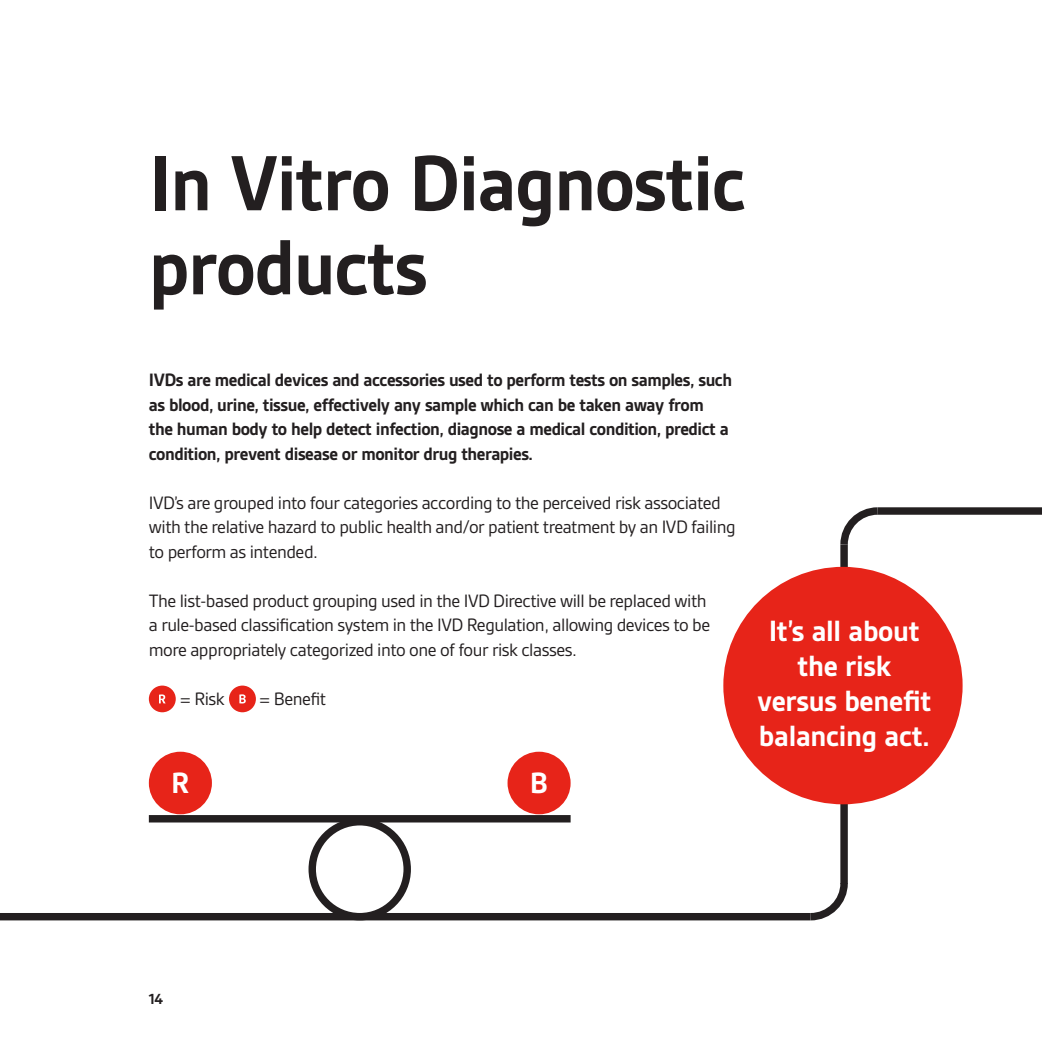
<style>
.page{position:relative;width:1042px;height:1042px;background:#fff}
.page>*{position:absolute;margin:0;border:0;box-sizing:border-box;transform-origin:0 0}
.t1{font:700 84px/84px "Gesta";letter-spacing:-.015em;color:#231f20}
.Copy{font:700 31.5px/35px "Gesta";letter-spacing:-.01em;color:#fff;text-align:center}
.Copy-2{font:19.25px/24.5px "Gesta";letter-spacing:-.025em;color:#231f20}
.Copy-3{font:700 19.25px/24.5px "Gesta";letter-spacing:-.025em;color:#231f20}
.Copy-4{font:700 15.75px "Gesta";color:#231f20}
</style>
<div class="page">
<div style="left:877px;top:507px;width:165px;height:8px;background:#231f20"></div>
<div style="left:840px;top:544px;width:8px;height:340px;background:#231f20"></div>
<div style="left:723px;top:567px;width:239px;height:237px;background:#e72419;border-radius:50%"></div>
<div style="left:0;top:913px;width:810px;height:7px;background:#231f20"></div>
<svg style="left:803px;top:876px;width:45px;height:45px"></svg>
<div style="left:308px;top:818px;width:103px;height:102px;border:7px solid #231f20;border-radius:50%"></div>
<svg style="left:840px;top:507px;width:45px;height:45px"></svg>
<div style="left:149px;top:815px;width:421px;height:7px;background:#231f20"></div>
<div style="left:507px;top:752px;width:63px;height:62px;background:#e72419;border-radius:50%"></div>
<div style="left:149px;top:752px;width:63px;height:62px;background:#e72419;border-radius:50%"></div>
<div style="left:149px;top:685px;width:27px;height:27px;background:#e72419;border-radius:50%"></div>
<svg style="left:159px;top:694px;width:7px;height:9px"></svg>
<div style="left:229px;top:685px;width:27px;height:27px;background:#e72419;border-radius:50%"></div>
<svg style="left:239px;top:694px;width:7px;height:9px"></svg>
<p class="t1" style="left:149px;top:141px;width:598px">In Vitro Diagnostic products</p>
<p class="Copy-3" style="left:149px;top:368px;width:585px">IVDs are medical devices and accessories used to perform tests on samples, such as blood, urine, tissue, effectively any sample which can be taken away from the human body to help detect infection, diagnose a medical condition, predict a condition, prevent disease or monitor drug therapies.</p>
<p class="Copy-2" style="left:149px;top:490px;width:588px">IVD’s are grouped into four categories according to the perceived risk associated with the relative hazard to public health and/or patient treatment by an IVD failing to perform as intended.</p>
<p class="Copy-2" style="left:149px;top:588px;width:563px">The list-based product grouping used in the IVD Directive will be replaced with a rule-based classification system in the IVD Regulation, allowing devices to be more appropriately categorized into one of four risk classes.</p>
<p class="Copy-2" style="left:180px;top:686px;width:46px">= Risk</p>
<p class="Copy-2" style="left:259px;top:686px;width:68px">= Benefit</p>
<p class="Copy" style="left:171px;top:766px;width:20px">R</p>
<p class="Copy" style="left:530px;top:766px;width:20px">B</p>
<p class="Copy" style="left:757px;top:613px;width:176px">It’s all about the risk versus benefit balancing act.</p>
<p class="Copy-4" style="left:149px;top:990px;width:16px">14</p>
</div>
